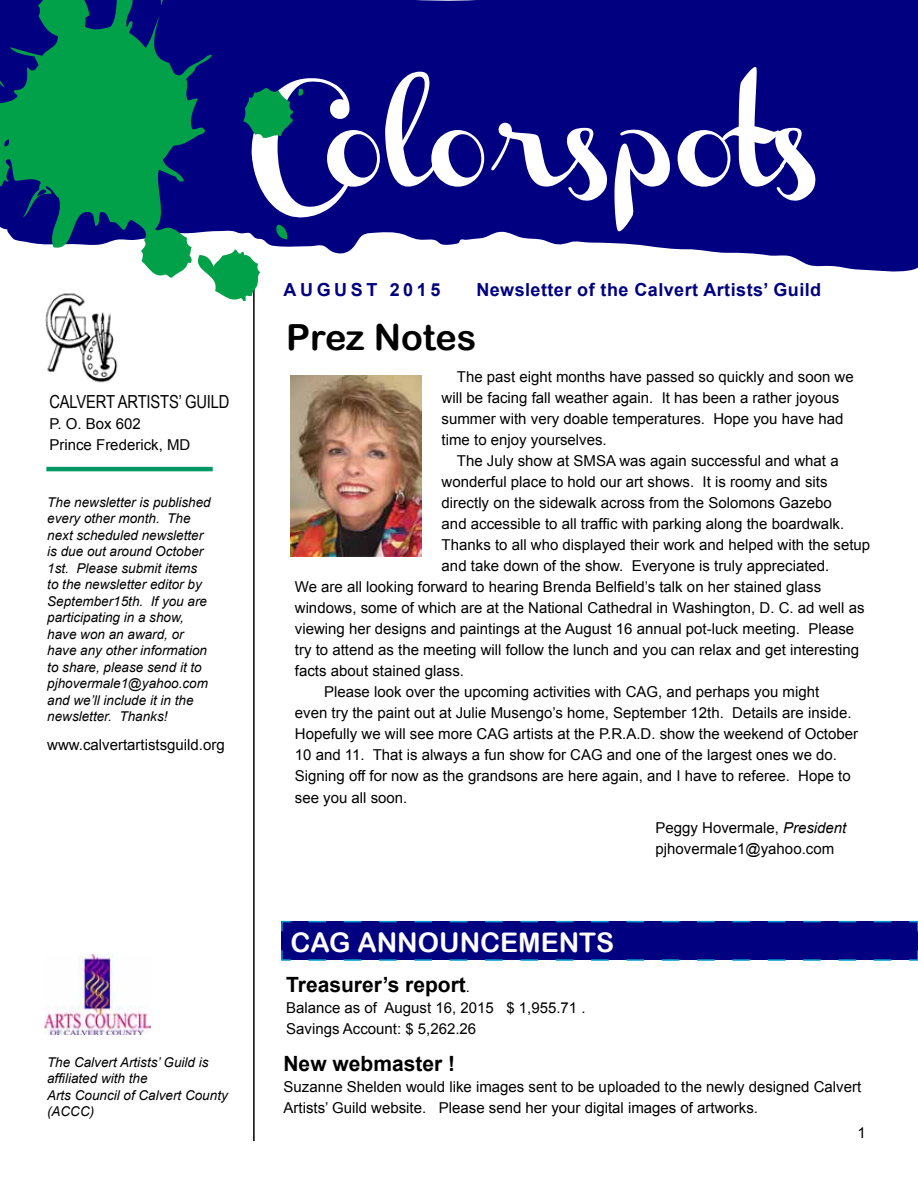
<style>
.page{position:relative;width:918px;height:1188px;background:#fff}
.page>*{position:absolute;margin:0;border:0;box-sizing:border-box;transform-origin:0 0}
.t1{font:36px "Arial Rounded MT Bold";color:#000}
.t2{font:27px "Arial Rounded MT Bold";color:#fff}
.t3{font:700 21px "Arial";color:#000}
.t4{font:700 18px "Arial";letter-spacing:.025em;color:#000080}
.t5{font:18px "Arial Narrow";letter-spacing:-.01em;color:#000}
.t6{font:700 18px "Arial";letter-spacing:.2em;color:#000080}
.t7{font:15px/21px "Arial";color:#000}
.t8{font:italic 13.5px/16.5px "Arial";color:#000}
.s1{font-style:italic}
.s2{font-weight:400;font-size:15px}
</style>
<div class="page">
<hr style="left:253px;top:281px;width:2px;height:860px;background:#000">
<svg style="left:303px;top:0;width:615px;height:272px;fill:#000080"></svg>
<img style="left:44px;top:954px;width:106px;height:81px">
<hr style="left:46px;top:467px;width:167px;height:4px;background:#096">
<svg style="left:303px;top:67px;width:513px;height:165px;fill:#000080"></svg>
<svg style="left:281px;top:920px;width:637px;height:41px;background:#090f87"></svg>
<svg style="left:0;top:0;width:303px;height:300px"></svg>
<img style="left:291px;top:376px;width:130px;height:181px">
<img style="left:43px;top:285px;width:83px;height:98px">
<p class="t5" style="left:50px;top:389px;width:182px">CALVERT ARTISTS’ GUILD</p>
<p class="t7" style="left:49px;top:414px;width:142px">P. O. Box 602<br>Prince Frederick, MD</p>
<p class="t8" style="left:47px;top:494px;width:165px">The newsletter is published every other month. The next scheduled newsletter is due out around October<br>1st. Please submit items to the newsletter editor by<br>September15th. If you are participating in a show, have won an award, or have any other information to share, please send it to pjhovermale1@yahoo.com and we’ll include it in the newsletter. Thanks!</p>
<p class="t7" style="left:47px;top:735px;width:179px">www.calvertartistsguild.org</p>
<p class="t8" style="left:47px;top:1054px;width:182px">The Calvert Artists’ Guild is affiliated with the<br>Arts Council of Calvert County (ACCC)</p>
<p class="t6" style="left:284px;top:278px;width:159px">AUGUST 2015</p>
<p class="t4" style="left:476px;top:278px;width:346px">Newsletter of the Calvert Artists’ Guild</p>
<h1 class="t1" style="left:286px;top:316px;width:192px">Prez Notes</h1>
<p class="t7" style="left:442px;top:367px;width:414px;text-indent:15px">The past eight months have passed so quickly and soon we will be facing fall weather again. It has been a rather joyous summer with very doable temperatures. Hope you have had time to enjoy yourselves.</p>
<p class="t7" style="left:457px;top:451px;width:383px">The July show at SMSA was again successful and what a</p>
<p class="t7" style="left:442px;top:472px;width:387px">wonderful place to hold our art shows. It is roomy and sits</p>
<p class="t7" style="left:442px;top:493px;width:392px">directly on the sidewalk across from the Solomons Gazebo</p>
<p class="t7" style="left:442px;top:514px;width:404px">and accessible to all traffic with parking along the boardwalk.</p>
<p class="t7" style="left:442px;top:535px;width:430px">Thanks to all who displayed their work and helped with the setup</p>
<p class="t7" style="left:442px;top:556px;width:389px">and take down of the show. Everyone is truly appreciated.</p>
<p class="t7" style="left:295px;top:577px;width:528px">We are all looking forward to hearing Brenda Belfield’s talk on her stained glass</p>
<p class="t7" style="left:295px;top:598px;width:571px">windows, some of which are at the National Cathedral in Washington, D. C. ad well as</p>
<p class="t7" style="left:295px;top:619px;width:561px">viewing her designs and paintings at the August 16 annual pot-luck meeting. Please</p>
<p class="t7" style="left:295px;top:640px;width:566px">try to attend as the meeting will follow the lunch and you can relax and get interesting</p>
<p class="t7" style="left:295px;top:661px;width:171px">facts about stained glass.</p>
<p class="t7" style="left:324px;top:682px;width:497px">Please look over the upcoming activities with CAG, and perhaps you might</p>
<p class="t7" style="left:295px;top:703px;width:558px">even try the paint out at Julie Musengo’s home, September 12th. Details are inside.</p>
<p class="t7" style="left:295px;top:724px;width:565px">Hopefully we will see more CAG artists at the P.R.A.D. show the weekend of October</p>
<p class="t7" style="left:295px;top:745px;width:544px">10 and 11. That is always a fun show for CAG and one of the largest ones we do.</p>
<p class="t7" style="left:295px;top:766px;width:557px">Signing off for now as the grandsons are here again, and I have to referee. Hope to</p>
<p class="t7" style="left:295px;top:787px;width:114px">see you all soon.</p>
<p class="t7" style="left:656px;top:818px;width:192px">Peggy Hovermale, <span class="s1">President </span>pjhovermale1@yahoo.com</p>
<h2 class="t2" style="left:291px;top:926px;width:325px">CAG ANNOUNCEMENTS</h2>
<h3 class="t3" style="left:286px;top:971px;width:185px">Treasurer’s report<span class="s2">.</span></h3>
<p class="t7" style="left:286px;top:998px;width:301px">Balance as of August 16, 2015 $ 1,955.71 .<br>Savings Account: $ 5,262.26</p>
<h3 class="t3" style="left:284px;top:1049px;width:173px">New webmaster !</h3>
<p class="t7" style="left:284px;top:1076px;width:579px">Suzanne Shelden would like images sent to be uploaded to the newly designed Calvert<br>Artists’ Guild website. Please send her your digital images of artworks.</p>
<p class="t7" style="left:858px;top:1122px;width:10px">1</p>
</div>
